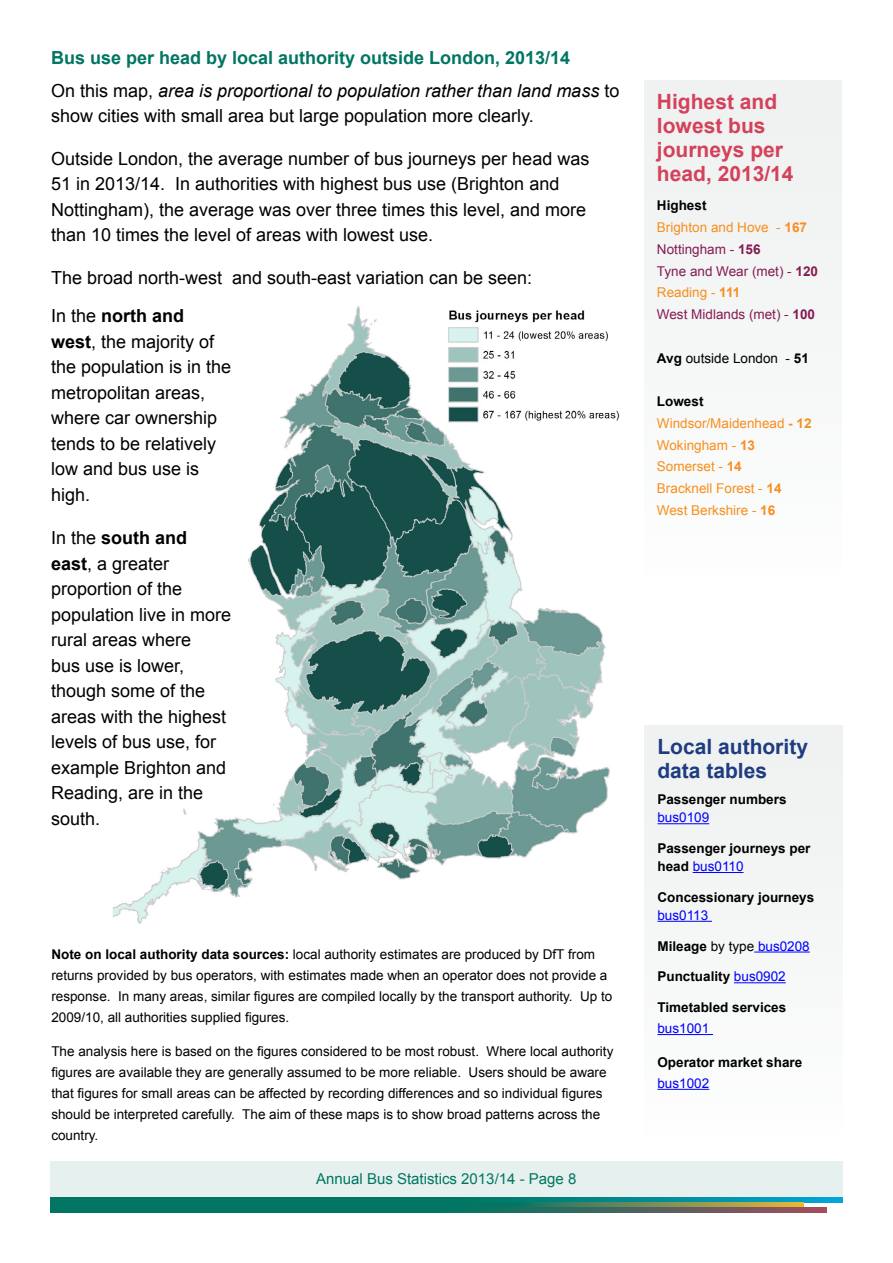
<style>
.page{position:relative;width:893px;height:1263px;background:#fff}
.page>*{position:absolute;margin:0;border:0;box-sizing:border-box;transform-origin:0 0}
.t1{font:700 21px/24px "Arial";color:#d4415a}
.t2{font:700 21px/24px "Arial";color:#1e3c7f}
.no_bullets_mt{font:18px/25.5px "Arial";color:#000}
.bold_intro_text{font:700 18px "Arial";color:#007662}
.t3{font:15px "Arial";color:#007662}
.Side_bar{font:13.5px/21px "Arial";color:#000}
.Side_bar-2{font:700 13.5px/18px "Arial";color:#000}
.Side_bar-3{font:13.5px "Arial";color:#f78f1e}
.Side_bar-4{font:13.5px "Arial";color:#851b53}
.s1{font-style:italic}
.s2{font-weight:700}
.s3{font-weight:400;color:#00f}
.s4{font-weight:400}
</style>
<div class="page">
<div style="left:50px;top:1161px;width:792px;height:36px;background:#e6f1ef"></div>
<svg style="left:50px;top:1197px;width:792px;height:5px;background:#00817d"></svg>
<svg style="left:50px;top:1202px;width:753px;height:5px;background:#2f805c"></svg>
<svg style="left:50px;top:1207px;width:777px;height:6px;background:#266c60"></svg>
<img style="left:112px;top:306px;width:508px;height:618px">
<div style="left:644px;top:81px;width:198px;height:497px;background:#f5f6f6"></div>
<div style="left:645px;top:726px;width:197px;height:408px;background:#f5f6f6"></div>
<hr style="left:657px;top:823px;width:52px;height:1px;background:#00f">
<hr style="left:693px;top:872px;width:50px;height:1px;background:#00f">
<hr style="left:657px;top:921px;width:55px;height:1px;background:#00f">
<hr style="left:754px;top:951px;width:56px;height:1px;background:#00f">
<hr style="left:734px;top:982px;width:52px;height:1px;background:#00f">
<hr style="left:657px;top:1034px;width:56px;height:1px;background:#00f">
<hr style="left:657px;top:1089px;width:52px;height:1px;background:#00f">
<p class="bold_intro_text" style="left:51px;top:46px;width:521px">Bus use per head by local authority outside London, 2013/14</p>
<p class="no_bullets_mt" style="left:51px;top:78px;width:570px">On this map, <span class="s1">area is proportional to population rather than land mass</span> to show cities with small area but large population more clearly.</p>
<p class="no_bullets_mt" style="left:51px;top:146px;width:540px">Outside London, the average number of bus journeys per head was 51 in 2013/14. In authorities with highest bus use (Brighton and Nottingham), the average was over three times this level, and more than 10 times the level of areas with lowest use.</p>
<p class="no_bullets_mt" style="left:51px;top:265px;width:483px">The broad north-west and south-east variation can be seen:</p>
<p class="no_bullets_mt" style="left:51px;top:303px;width:181px">In the <span class="s2">north and west</span>, the majority of the population is in the metropolitan areas, where car ownership tends to be relatively low and bus use is high.</p>
<p class="no_bullets_mt" style="left:51px;top:525px;width:181px">In the <span class="s2">south and east</span>, a greater proportion of the population live in more rural areas where<br>bus use is lower, though some of the areas with the highest levels of bus use, for example Brighton and<br>Reading, are in the south.</p>
<p class="Side_bar" style="left:51px;top:944px;width:563px"><span class="s2">Note on local authority data sources:</span> local authority estimates are produced by DfT from returns provided by bus operators, with estimates made when an operator does not provide a response. In many areas, similar figures are compiled locally by the transport authority. Up to 2009/10, all authorities supplied figures.</p>
<p class="Side_bar" style="left:51px;top:1041px;width:564px">The analysis here is based on the figures considered to be most robust. Where local authority figures are available they are generally assumed to be more reliable. Users should be aware that figures for small areas can be affected by recording differences and so individual figures should be interpreted carefully. The aim of these maps is to show broad patterns across the country.</p>
<p class="t3" style="left:316px;top:1169px;width:262px">Annual Bus Statistics 2013/14 - Page 8</p>
<p class="t1" style="left:657px;top:90px;width:138px">Highest and lowest bus journeys per head, 2013/14</p>
<p class="Side_bar-2" style="left:657px;top:197px;width:51px">Highest</p>
<p class="Side_bar-3" style="left:657px;top:218px;width:152px">Brighton and Hove - <span class="s2">167</span></p>
<p class="Side_bar-4" style="left:657px;top:240px;width:105px">Nottingham - <span class="s2">156</span></p>
<p class="Side_bar-4" style="left:657px;top:262px;width:163px">Tyne and Wear (met) - <span class="s2">120</span></p>
<p class="Side_bar-3" style="left:657px;top:284px;width:85px">Reading - <span class="s2">111</span></p>
<p class="Side_bar-4" style="left:657px;top:305px;width:160px">West Midlands (met) - <span class="s2">100</span></p>
<p class="Side_bar" style="left:657px;top:347px;width:153px"><span class="s2">Avg</span> outside London - <span class="s2">51</span></p>
<p class="Side_bar-2" style="left:657px;top:393px;width:48px">Lowest</p>
<p class="Side_bar-3" style="left:657px;top:414px;width:156px">Windsor/Maidenhead <span class="s2">- 12</span></p>
<p class="Side_bar-3" style="left:657px;top:436px;width:100px">Wokingham - <span class="s2">13</span></p>
<p class="Side_bar-3" style="left:657px;top:458px;width:86px">Somerset - <span class="s2">14</span></p>
<p class="Side_bar-3" style="left:657px;top:480px;width:126px">Bracknell Forest - <span class="s2">14</span></p>
<p class="Side_bar-3" style="left:657px;top:501px;width:120px">West Berkshire - <span class="s2">16</span></p>
<p class="t2" style="left:657px;top:735px;width:152px">Local authority data tables</p>
<p class="Side_bar-2" style="left:657px;top:791px;width:131px">Passenger numbers <span class="s3">bus0109</span></p>
<p class="Side_bar-2" style="left:657px;top:840px;width:155px">Passenger journeys per head <span class="s3">bus0110</span></p>
<p class="Side_bar-2" style="left:657px;top:888px;width:158px">Concessionary journeys <span class="s3">bus0113</span></p>
<p class="Side_bar-2" style="left:657px;top:937px;width:154px">Mileage <span class="s4">by type</span> <span class="s3">bus0208</span></p>
<p class="Side_bar-2" style="left:657px;top:968px;width:130px">Punctuality <span class="s3">bus0902</span></p>
<p class="Side_bar-2" style="left:657px;top:997px;width:130px;line-height:21px">Timetabled services <span class="s3">bus1001</span></p>
<p class="Side_bar-2" style="left:657px;top:1052px;width:146px;line-height:21px">Operator market share <span class="s3">bus1002</span></p>
</div>
